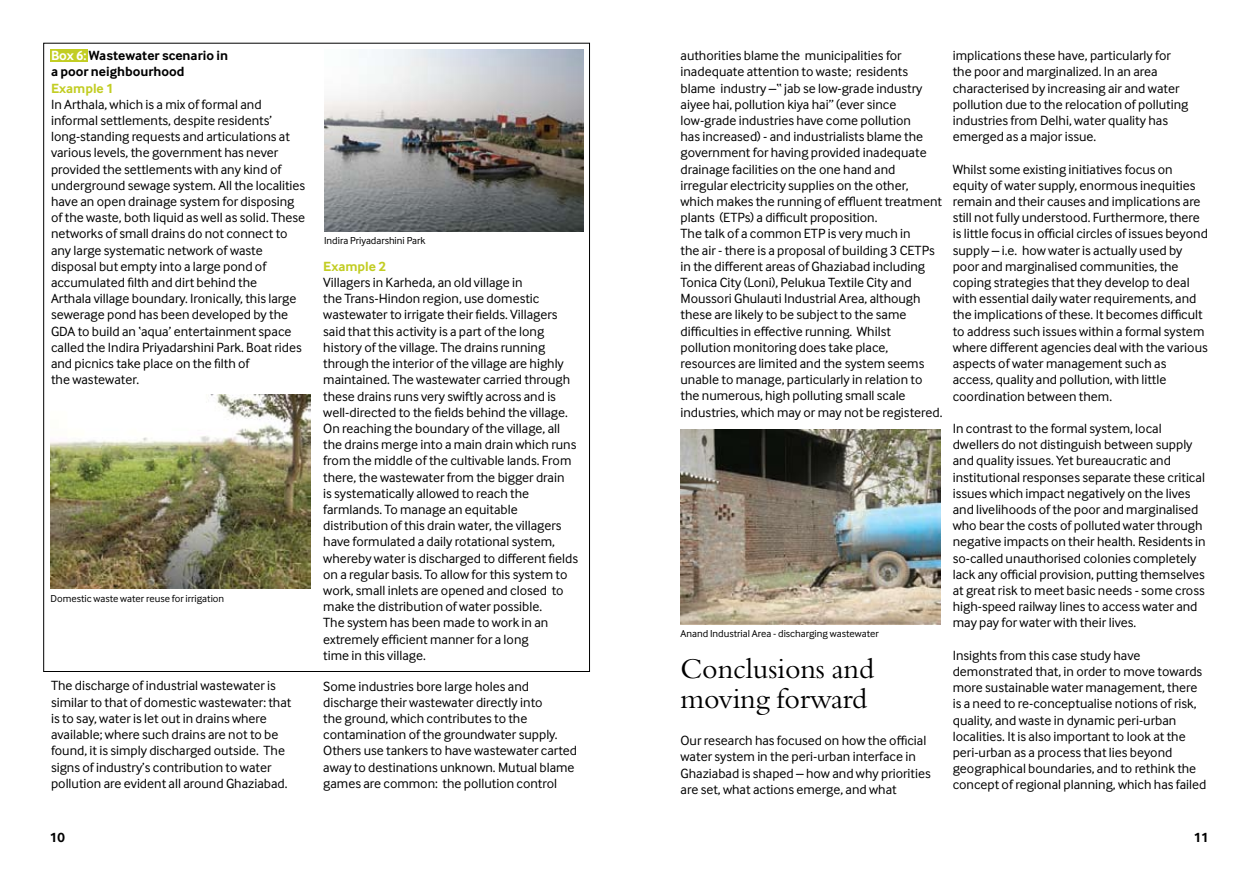
<style>
.page{position:relative;width:1259px;height:893px;background:#fff}
.page>*{position:absolute;margin:0;border:0;box-sizing:border-box;transform-origin:0 0}
.t1{font:30px/30px "Bembo";letter-spacing:-.005em;color:#000}
.t2{font:13.8px/16.2px "Inter Face";color:#000}
.t3{font:700 13.8px/16.2px "Inter Face";color:#000}
.t4{font:700 13.8px "Inter Face";color:#c2cd23}
.t5{font:10.5px "Inter Face";color:#000}
.s1{color:#fff}
</style>
<div class="page">
<div style="left:50px;top:50px;width:37px;height:12px;background:#c2cd23"></div>
<img style="left:324px;top:50px;width:260px;height:182px">
<img style="left:681px;top:430px;width:259px;height:194px">
<img style="left:51px;top:395px;width:259px;height:194px">
<p class="t3" style="left:51px;top:47px;width:178px"><span class="s1">Box 6:</span> Wastewater scenario in a poor neighbourhood</p>
<p class="t4" style="left:51px;top:80px;width:64px">Example 1</p>
<p class="t2" style="left:51px;top:96px;width:256px">In Arthala, which is a mix of formal and informal settlements, despite residents’ long-standing requests and articulations at various levels, the government has never provided the settlements with any kind of underground sewage system. All the localities have an open drainage system for disposing of the waste, both liquid as well as solid. These networks of small drains do not connect to any large systematic network of waste disposal but empty into a large pond of accumulated filth and dirt behind the<br>Arthala village boundary. Ironically, this large sewerage pond has been developed by the GDA to build an ‘aqua’ entertainment space called the Indira Priyadarshini Park. Boat rides and picnics take place on the filth of<br>the wastewater.</p>
<p class="t5" style="left:51px;top:593px;width:175px">Domestic waste water reuse for irrigation</p>
<p class="t5" style="left:324px;top:234px;width:103px">Indira Priyadarshini Park</p>
<p class="t4" style="left:323px;top:258px;width:64px">Example 2</p>
<p class="t2" style="left:323px;top:274px;width:256px">Villagers in Karheda, an old village in<br>the Trans-Hindon region, use domestic wastewater to irrigate their fields. Villagers said that this activity is a part of the long history of the village. The drains running through the interior of the village are highly maintained. The wastewater carried through these drains runs very swiftly across and is well-directed to the fields behind the village.<br>On reaching the boundary of the village, all the drains merge into a main drain which runs from the middle of the cultivable lands. From there, the wastewater from the bigger drain<br>is systematically allowed to reach the farmlands. To manage an equitable distribution of this drain water, the villagers have formulated a daily rotational system, whereby water is discharged to different fields on a regular basis. To allow for this system to work, small inlets are opened and closed to make the distribution of water possible.<br>The system has been made to work in an extremely efficient manner for a long<br>time in this village.</p>
<p class="t2" style="left:51px;top:678px;width:242px">The discharge of industrial wastewater is similar to that of domestic wastewater: that is to say, water is let out in drains where available; where such drains are not to be found, it is simply discharged outside. The signs of industry’s contribution to water pollution are evident all around Ghaziabad.</p>
<p class="t2" style="left:323px;top:678px;width:255px">Some industries bore large holes and discharge their wastewater directly into<br>the ground, which contributes to the contamination of the groundwater supply.<br>Others use tankers to have wastewater carted away to destinations unknown. Mutual blame games are common: the pollution control</p>
<p class="t2" style="left:680px;top:47px;width:263px">authorities blame the municipalities for inadequate attention to waste; residents blame industry –“ jab se low-grade industry aiyee hai, pollution kiya hai” (ever since low-grade industries have come pollution<br>has increased) - and industrialists blame the government for having provided inadequate drainage facilities on the one hand and irregular electricity supplies on the other, which makes the running of effluent treatment plants (ETPs) a difficult proposition.<br>The talk of a common ETP is very much in<br>the air - there is a proposal of building 3 CETPs in the different areas of Ghaziabad including Tonica City (Loni), Pelukua Textile City and Moussori Ghulauti Industrial Area, although these are likely to be subject to the same difficulties in effective running. Whilst pollution monitoring does take place, resources are limited and the system seems unable to manage, particularly in relation to the numerous, high polluting small scale industries, which may or may not be registered.</p>
<p class="t5" style="left:680px;top:628px;width:200px">Anand Industrial Area - discharging wastewater</p>
<h1 class="t1" style="left:680px;top:653px;width:195px">Conclusions and moving forward</h1>
<p class="t2" style="left:680px;top:732px;width:252px">Our research has focused on how the official water system in the peri-urban interface in Ghaziabad is shaped – how and why priorities are set, what actions emerge, and what</p>
<p class="t2" style="left:952px;top:47px;width:237px">implications these have, particularly for the poor and marginalized. In an area characterised by increasing air and water pollution due to the relocation of polluting industries from Delhi, water quality has emerged as a major issue.</p>
<p class="t2" style="left:952px;top:161px;width:257px">Whilst some existing initiatives focus on equity of water supply, enormous inequities remain and their causes and implications are still not fully understood. Furthermore, there is little focus in official circles of issues beyond supply – i.e. how water is actually used by poor and marginalised communities, the coping strategies that they develop to deal with essential daily water requirements, and the implications of these. It becomes difficult to address such issues within a formal system where different agencies deal with the various aspects of water management such as access, quality and pollution, with little coordination between them.</p>
<p class="t2" style="left:952px;top:420px;width:254px">In contrast to the formal system, local dwellers do not distinguish between supply and quality issues. Yet bureaucratic and institutional responses separate these critical issues which impact negatively on the lives and livelihoods of the poor and marginalised who bear the costs of polluted water through negative impacts on their health. Residents in so-called unauthorised colonies completely lack any official provision, putting themselves at great risk to meet basic needs - some cross high-speed railway lines to access water and may pay for water with their lives.</p>
<p class="t2" style="left:952px;top:647px;width:255px">Insights from this case study have demonstrated that, in order to move towards more sustainable water management, there is a need to re-conceptualise notions of risk, quality, and waste in dynamic peri-urban localities. It is also important to look at the peri-urban as a process that lies beyond geographical boundaries, and to rethink the concept of regional planning, which has failed</p>
<p class="t3" style="left:50px;top:829px;width:16px">10</p>
<p class="t3" style="left:1193px;top:829px;width:16px">11</p>
</div>
